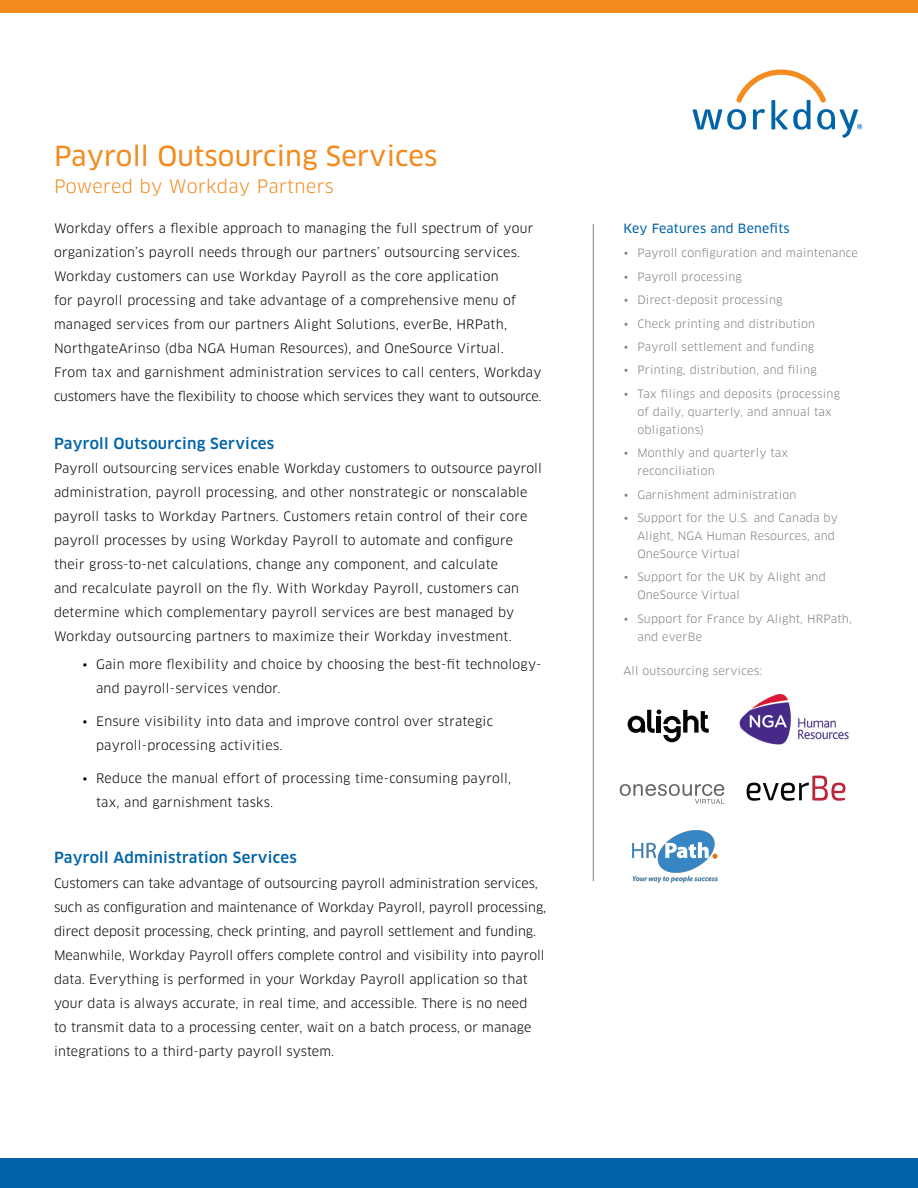
<style>
.page{position:relative;width:918px;height:1188px;background:#fff}
.page>*{position:absolute;margin:0;border:0;box-sizing:border-box;transform-origin:0 0}
.t1{font:27px "Clan OT News";letter-spacing:.005em;color:#f28b20}
.t2{font:18px "Clan OT";letter-spacing:.02em;color:#f28b20}
.Blue_Heading_after_b{font:500 15px "Clan OT";letter-spacing:.02em;color:#0163a8}
.Big_Body_head{font:500 15px "Clan OT";letter-spacing:.02em;color:#0163a8}
.Body_Copy{font:12.75px/24px "Clan OT";letter-spacing:.005em;color:#000008}
.Body_Copy_before_Bul{font:12.75px/24px "Clan OT";letter-spacing:.02em;color:#000008}
.Body_Copy_Last_Parag{font:12.75px/24px "Clan OT";letter-spacing:.02em;color:#000008}
.Side_Bar_Headings{font:12.45px "Clan OT News";letter-spacing:.02em;color:#0163a8}
.Side_Bar_Headings_af{font:11.25px/18px "Clan OT";letter-spacing:.02em;color:#7e8083}
.s1{font-size:11.7px}
</style>
<div class="page">
<svg style="left:692px;top:69px;width:170px;height:69px"></svg>
<div style="left:0;top:1158px;width:918px;height:30px;background:#0163a8"></div>
<div style="left:0;top:0;width:918px;height:13px;background:#f28b20"></div>
<hr style="left:593px;top:224px;width:1px;height:657px;background:#7e8083">
<img style="left:739px;top:694px;width:110px;height:51px">
<svg style="left:628px;top:710px;width:81px;height:32px"></svg>
<svg style="left:747px;top:776px;width:98px;height:25px"></svg>
<svg style="left:620px;top:784px;width:104px;height:20px"></svg>
<img style="left:632px;top:830px;width:86px;height:53px">
<p class="t1" style="left:54px;top:141px;width:385px">Payroll Outsourcing Services</p>
<p class="t2" style="left:54px;top:176px;width:281px">Powered by Workday Partners</p>
<p class="Body_Copy_Last_Parag" style="left:54px;top:216px;width:489px">Workday offers a flexible approach to managing the full spectrum of your organization’s payroll needs through our partners’ outsourcing services.<br>Workday customers can use Workday Payroll as the core application<br>for payroll processing and take advantage of a comprehensive menu of managed services from our partners Alight Solutions, everBe, HRPath, NorthgateArinso (dba NGA Human Resources), and OneSource Virtual.<br>From tax and garnishment administration services to call centers, Workday customers have the flexibility to choose which services they want to outsource.</p>
<p class="Big_Body_head" style="left:54px;top:435px;width:222px">Payroll Outsourcing Services</p>
<p class="Body_Copy_before_Bul" style="left:54px;top:456px;width:489px">Payroll outsourcing services enable Workday customers to outsource payroll administration, payroll processing, and other nonstrategic or nonscalable payroll tasks to Workday Partners. Customers retain control of their core payroll processes by using Workday Payroll to automate and configure their gross-to-net calculations, change any component, and calculate<br>and recalculate payroll on the fly. With Workday Payroll, customers can determine which complementary payroll services are best managed by Workday outsourcing partners to maximize their Workday investment.</p>
<p class="Body_Copy" style="left:96px;top:652px;width:447px;text-indent:-14px">• Gain more flexibility and choice by choosing the best-fit technology&shy;and payroll-services vendor.</p>
<p class="Body_Copy" style="left:96px;top:710px;width:399px;text-indent:-14px">• Ensure visibility into data and improve control over strategic payroll-processing activities.</p>
<p class="Body_Copy" style="left:96px;top:767px;width:417px;text-indent:-14px">• Reduce the manual effort of processing time-consuming payroll, tax, and garnishment tasks.</p>
<p class="Blue_Heading_after_b" style="left:54px;top:848px;width:244px">Payroll Administration Services</p>
<p class="Body_Copy" style="left:54px;top:871px;width:494px">Customers can take advantage of outsourcing payroll administration services, such as configuration and maintenance of Workday Payroll, payroll processing, direct deposit processing, check printing, and payroll settlement and funding.<br>Meanwhile, Workday Payroll offers complete control and visibility into payroll data. Everything is performed in your Workday Payroll application so that your data is always accurate, in real time, and accessible. There is no need<br>to transmit data to a processing center, wait on a batch process, or manage integrations to a third-party payroll system.</p>
<p class="Side_Bar_Headings" style="left:623px;top:221px;width:168px">Key Features and Benefits</p>
<p class="Side_Bar_Headings_af" style="left:624px;top:244px;width:236px"><span class="s1">•</span> Payroll configuration and maintenance</p>
<p class="Side_Bar_Headings_af" style="left:624px;top:268px;width:119px"><span class="s1">•</span> Payroll processing</p>
<p class="Side_Bar_Headings_af" style="left:624px;top:291px;width:160px"><span class="s1">•</span> Direct-deposit processing</p>
<p class="Side_Bar_Headings_af" style="left:624px;top:314px;width:193px"><span class="s1">•</span> Check printing and distribution</p>
<p class="Side_Bar_Headings_af" style="left:624px;top:338px;width:192px"><span class="s1">•</span> Payroll settlement and funding</p>
<p class="Side_Bar_Headings_af" style="left:624px;top:361px;width:194px"><span class="s1">•</span> Printing, distribution, and filing</p>
<p class="Side_Bar_Headings_af" style="left:637px;top:385px;width:204px;text-indent:-14px"><span class="s1">•</span> Tax filings and deposits (processing of daily, quarterly, and annual tax obligations)</p>
<p class="Side_Bar_Headings_af" style="left:637px;top:444px;width:152px;text-indent:-14px"><span class="s1">•</span> Monthly and quarterly tax reconciliation</p>
<p class="Side_Bar_Headings_af" style="left:624px;top:485px;width:174px"><span class="s1">•</span> Garnishment administration</p>
<p class="Side_Bar_Headings_af" style="left:637px;top:509px;width:202px;text-indent:-14px"><span class="s1">•</span> Support for the U.S. and Canada by<br>Alight, NGA Human Resources, and<br>OneSource Virtual</p>
<p class="Side_Bar_Headings_af" style="left:637px;top:568px;width:190px;text-indent:-14px"><span class="s1">•</span> Support for the UK by Alight and<br>OneSource Virtual</p>
<p class="Side_Bar_Headings_af" style="left:637px;top:610px;width:216px;text-indent:-14px"><span class="s1">•</span> Support for France by Alight, HRPath, and everBe</p>
<p class="Side_Bar_Headings_af" style="left:623px;top:662px;width:140px">All outsourcing services:</p>
</div>
